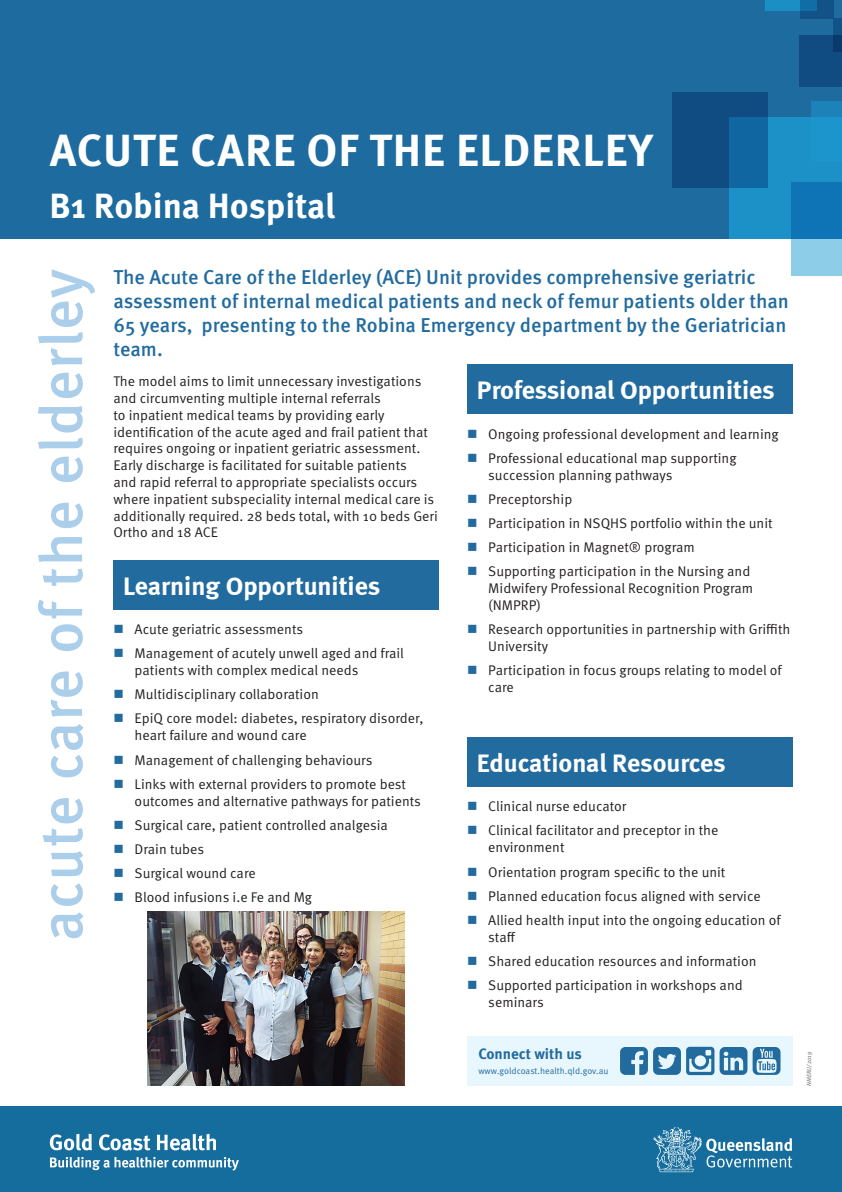
<style>
.page{position:relative;width:842px;height:1192px;background:#fff}
.page>*{position:absolute;margin:0;border:0;box-sizing:border-box;transform-origin:0 0}
.t1{font:500 60px "Meta Pro";letter-spacing:.01em;color:#abceea}
.t2{font:700 45px "Meta Pro";letter-spacing:.02em;color:#fff}
.t3{font:700 35px "Meta Pro";letter-spacing:-.005em;color:#fff}
.t4{font:700 26px "Meta";color:#fff}
.t5{font:500 20px/24px "Meta Pro";color:#216b9e}
.t6{font:700 15px "Meta Pro";color:#216b9e}
.t7{font:14px/24.1px "Meta Pro Norm";color:#231f20}
.t8{font:9px "Meta Pro Norm";color:#216b9e}
.t9{font:6px "Meta Pro Norm Ita";letter-spacing:-.01em;color:#69696c}
</style>
<div class="page">
<div style="left:0;top:0;width:842px;height:239px;background:#1d6b9f"></div>
<div style="left:729px;top:117px;width:113px;height:122px;background:#1b91c7"></div>
<svg style="left:672px;top:92px;width:96px;height:96px;background:#0f528a"></svg>
<div style="left:811px;top:101px;width:31px;height:60px;background:linear-gradient(to bottom,#1c86bb,#1b9bd1)"></div>
<svg style="left:791px;top:182px;width:51px;height:93px;background:#3f96c8"></svg>
<div style="left:799px;top:35px;width:43px;height:52px;background:#104b81"></div>
<svg style="left:834px;top:19px;width:8px;height:33px"></svg>
<div style="left:765px;top:0;width:52px;height:11px;background:#1b8ec4"></div>
<svg style="left:800px;top:0;width:33px;height:19px"></svg>
<div style="left:0;top:1107px;width:842px;height:85px;background:#156d9d"></div>
<svg style="left:653px;top:1127px;width:139px;height:45px"></svg>
<svg style="left:50px;top:1134px;width:42px;height:16px"></svg>
<svg style="left:99px;top:1134px;width:51px;height:17px"></svg>
<svg style="left:157px;top:1134px;width:59px;height:17px"></svg>
<svg style="left:50px;top:1157px;width:189px;height:14px"></svg>
<div style="left:467px;top:1036px;width:325px;height:50px;background:#e8f6fd"></div>
<svg style="left:620px;top:1047px;width:94px;height:28px"></svg>
<svg style="left:720px;top:1047px;width:27px;height:28px"></svg>
<svg style="left:753px;top:1047px;width:27px;height:28px"></svg>
<div style="left:467px;top:737px;width:325px;height:50px;background:#216b9e"></div>
<div style="left:467px;top:364px;width:325px;height:50px;background:#216b9e"></div>
<div style="left:113px;top:560px;width:326px;height:49px;background:#216b9e"></div>
<img style="left:147px;top:911px;width:258px;height:175px">
<h2 class="t2" style="left:50px;top:115px;width:605px">ACUTE CARE OF THE ELDERLEY</h2>
<h3 class="t3" style="left:50px;top:178px;width:287px">B1 Robina Hospital</h3>
<h1 class="t1" style="left:15px;top:941px;width:674px;rotate:-90deg">acute care of the elderley</h1>
<p class="t5" style="left:113px;top:264px;width:677px">The Acute Care of the Elderley (ACE) Unit provides comprehensive geriatric assessment of internal medical patients and neck of femur patients older than 65 years, presenting to the Robina Emergency department by the Geriatrician team.</p>
<p class="t7" style="left:113px;top:372px;width:326px;line-height:16.8px">The model aims to limit unnecessary investigations and circumventing multiple internal referrals<br>to inpatient medical teams by providing early identification of the acute aged and frail patient that requires ongoing or inpatient geriatric assessment.<br>Early discharge is facilitated for suitable patients<br>and rapid referral to appropriate specialists occurs where inpatient subspeciality internal medical care is additionally required. 28 beds total, with 10 beds Geri Ortho and 18 ACE</p>
<h3 class="t4" style="left:477px;top:375px;width:299px">Professional Opportunities</h3>
<p class="t7" style="left:488px;top:421px;width:292px">Ongoing professional development and learning<br>Professional educational map supporting</p>
<p class="t7" style="left:488px;top:462px;width:286px">succession planning pathways<br>Preceptorship<br>Participation in NSQHS portfolio within the unit Participation in Magnet® program<br>Supporting participation in the Nursing and</p>
<p class="t7" style="left:488px;top:579px;width:266px;line-height:17px">Midwifery Professional Recognition Program (NMPRP)</p>
<p class="t7" style="left:488px;top:620px;width:304px;line-height:17px">Research opportunities in partnership with Griffith<br>University</p>
<p class="t7" style="left:488px;top:661px;width:295px;line-height:17px">Participation in focus groups relating to model of care</p>
<h3 class="t4" style="left:123px;top:570px;width:258px">Learning Opportunities</h3>
<p class="t7" style="left:135px;top:616px;width:271px">Acute geriatric assessments<br>Management of acutely unwell aged and frail</p>
<p class="t7" style="left:135px;top:657px;width:290px">patients with complex medical needs<br>Multidisciplinary collaboration<br>EpiQ core model: diabetes, respiratory disorder,</p>
<p class="t7" style="left:135px;top:723px;width:273px">heart failure and wound care<br>Management of challenging behaviours<br>Links with external providers to promote best</p>
<p class="t7" style="left:135px;top:788px;width:288px">outcomes and alternative pathways for patients<br>Surgical care, patient controlled analgesia<br>Drain tubes<br>Surgical wound care<br>Blood infusions i.e Fe and Mg</p>
<h3 class="t4" style="left:477px;top:748px;width:250px">Educational Resources</h3>
<p class="t7" style="left:488px;top:794px;width:232px">Clinical nurse educator<br>Clinical facilitator and preceptor in the</p>
<p class="t7" style="left:488px;top:835px;width:294px">environment<br>Orientation program specific to the unit<br>Planned education focus aligned with service Allied health input into the ongoing education of</p>
<p class="t7" style="left:488px;top:924px;width:270px">staff<br>Shared education resources and information<br>Supported participation in workshops and</p>
<p class="t7" style="left:488px;top:989px;width:57px">seminars</p>
<p class="t6" style="left:478px;top:1042px;width:105px">Connect with us</p>
<p class="t8" style="left:478px;top:1064px;width:132px">www.goldcoast.health.qld.gov.au</p>
<p class="t9" style="left:804px;top:1086px;width:36px;rotate:-90deg">NMERU/2019</p>
</div>
